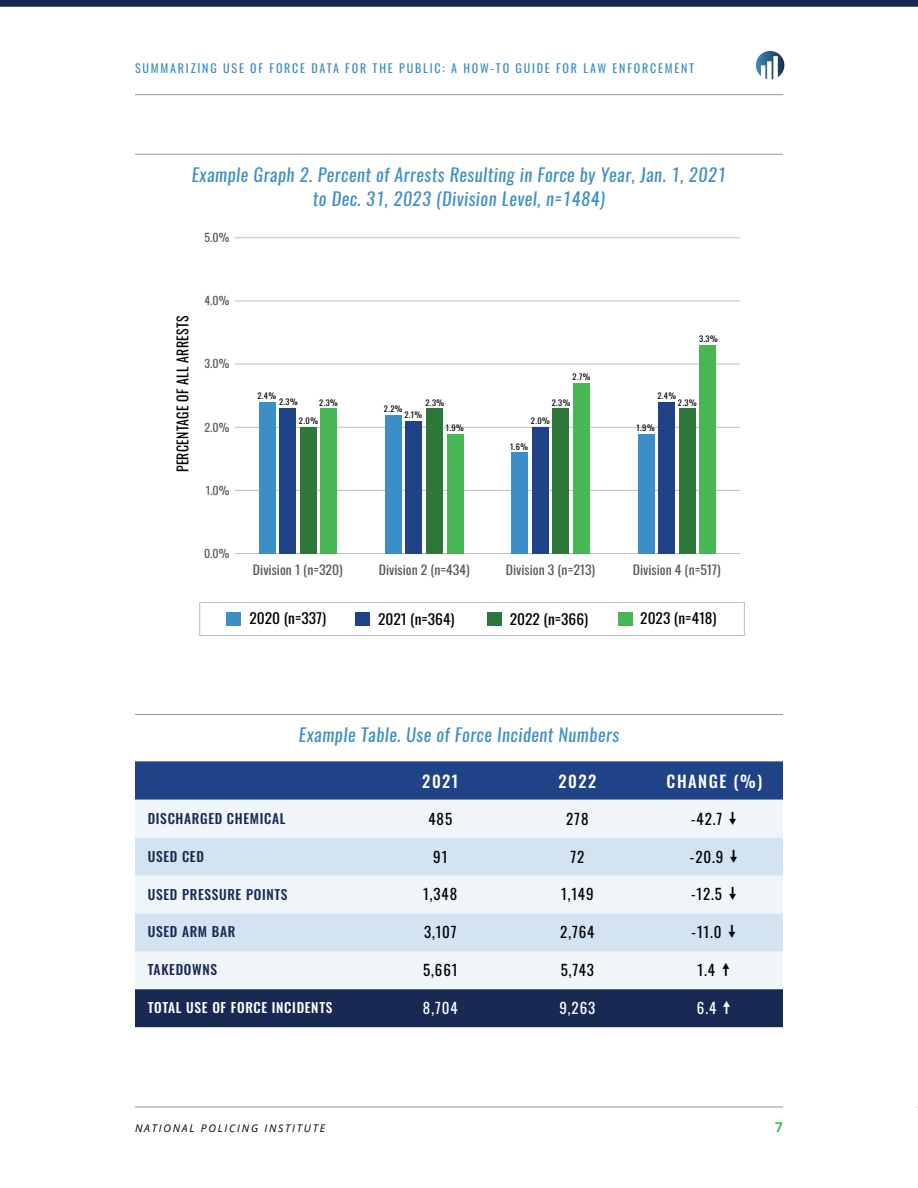
<style>
.page{position:relative;width:918px;height:1188px;background:#fff}
.page>*{position:absolute;margin:0;border:0;box-sizing:border-box;transform-origin:0 0}
.t1{font:italic 18px/24px "Oswald";letter-spacing:.03em;color:#3c8ec7;text-align:center}
.t2{font:500 16.5px "Oswald";letter-spacing:.09em;color:#fff}
.t3{font:15px "Oswald";letter-spacing:.06em;color:#000}
.t4{font:15px "Oswald";letter-spacing:.06em;color:#fff}
.t5{font:14.55px "Oswald";color:#000;scale:1.06 1}
.t6{font:14.55px "Oswald";letter-spacing:.025em;color:#000;scale:.94 1}
.t7{font:500 13.5px "Oswald";letter-spacing:.05em;color:#182a53}
.t8{font:500 13.5px "Oswald";letter-spacing:.05em;color:#fff}
.t9{font:700 13.5px "Open Sans";color:#46b753}
.t10{font:12.9px "Oswald";color:#58595b;scale:1.06 1}
.t11{font:12px "Oswald";letter-spacing:.15em;color:#3c8ec7}
.t12{font:11.25px "Oswald";color:#58595b;scale:1.06 1}
.t13{font:italic 10.5px "Open Sans";letter-spacing:.17em;color:#000}
.t14{font:8.1px "Oswald";color:#000;scale:1.06 1}
</style>
<div class="page">
<hr style="left:135px;top:1107px;width:648px;height:1px;background:#939598">
<svg style="left:0;top:0;width:918px;height:7px;background:#203159"></svg>
<hr style="left:135px;top:94px;width:648px;height:1px;background:#939598">
<svg style="left:756px;top:51px;width:28px;height:28px"></svg>
<hr style="left:235px;top:553px;width:505px;height:1px;background:#bcbec0">
<hr style="left:235px;top:490px;width:505px;height:1px;background:#bcbec0">
<hr style="left:235px;top:427px;width:505px;height:1px;background:#bcbec0">
<hr style="left:235px;top:364px;width:505px;height:1px;background:#bcbec0">
<hr style="left:235px;top:301px;width:505px;height:1px;background:#bcbec0">
<hr style="left:235px;top:238px;width:505px;height:1px;background:#bcbec0">
<div style="left:320px;top:408px;width:17px;height:146px;background:#46b753"></div>
<div style="left:447px;top:434px;width:16px;height:120px;background:#46b753"></div>
<div style="left:573px;top:383px;width:17px;height:171px;background:#46b753"></div>
<div style="left:699px;top:345px;width:17px;height:209px;background:#46b753"></div>
<div style="left:300px;top:427px;width:16px;height:127px;background:#2d773b"></div>
<div style="left:426px;top:408px;width:17px;height:146px;background:#2d773b"></div>
<div style="left:553px;top:408px;width:16px;height:146px;background:#2d773b"></div>
<div style="left:679px;top:408px;width:16px;height:146px;background:#2d773b"></div>
<div style="left:279px;top:408px;width:17px;height:146px;background:#204287"></div>
<div style="left:406px;top:421px;width:16px;height:133px;background:#204287"></div>
<div style="left:532px;top:427px;width:16px;height:127px;background:#204287"></div>
<div style="left:658px;top:402px;width:17px;height:152px;background:#204287"></div>
<div style="left:259px;top:402px;width:16px;height:152px;background:#3c8ec7"></div>
<div style="left:385px;top:415px;width:17px;height:139px;background:#3c8ec7"></div>
<div style="left:512px;top:453px;width:16px;height:101px;background:#3c8ec7"></div>
<div style="left:638px;top:434px;width:16px;height:120px;background:#3c8ec7"></div>
<div style="left:619px;top:612px;width:14px;height:14px;background:#46b753"></div>
<div style="left:488px;top:612px;width:14px;height:14px;background:#2d773b"></div>
<div style="left:355px;top:612px;width:15px;height:14px;background:#204287"></div>
<div style="left:226px;top:612px;width:15px;height:14px;background:#3c8ec7"></div>
<div style="left:200px;top:602px;width:545px;height:34px;border:1px solid #bcbec0"></div>
<hr style="left:135px;top:154px;width:648px;height:1px;background:#939598">
<hr style="left:135px;top:714px;width:648px;height:1px;background:#939598">
<div style="left:135px;top:761px;width:648px;height:39px;background:#204287"></div>
<div style="left:135px;top:800px;width:648px;height:189px;background:#f0f5fa"></div>
<svg style="left:135px;top:838px;width:648px;height:113px;fill:#d3e3f2"></svg>
<svg style="left:729px;top:811px;width:7px;height:14px"></svg>
<svg style="left:730px;top:849px;width:7px;height:14px"></svg>
<svg style="left:729px;top:887px;width:7px;height:13px"></svg>
<svg style="left:729px;top:925px;width:7px;height:13px"></svg>
<svg style="left:723px;top:963px;width:7px;height:13px"></svg>
<div style="left:135px;top:989px;width:648px;height:38px;background:#182a53"></div>
<p class="t11" style="left:135px;top:57px;width:561px">SUMMARIZING USE OF FORCE DATA FOR THE PUBLIC: A HOW-TO GUIDE FOR LAW ENFORCEMENT</p>
<p class="t1" style="left:192px;top:162px;width:536px">Example Graph 2. Percent of Arrests Resulting in Force by Year, Jan. 1, 2021 to Dec. 31, 2023 (Division Level, n=1484)</p>
<p class="t12" style="left:205px;top:228px;width:25px">5.0%</p>
<p class="t6" style="left:170px;top:472px;width:168px;rotate:-90deg">PERCENTAGE OF ALL ARRESTS</p>
<p class="t12" style="left:204px;top:291px;width:25px">4.0%</p>
<p class="t12" style="left:205px;top:354px;width:25px">3.0%</p>
<p class="t12" style="left:205px;top:417px;width:25px">2.0%</p>
<p class="t12" style="left:206px;top:480px;width:24px">1.0%</p>
<p class="t14" style="left:257px;top:389px;width:19px">2.4%</p>
<p class="t14" style="left:279px;top:395px;width:19px">2.3%</p>
<p class="t14" style="left:319px;top:395px;width:19px">2.3%</p>
<p class="t14" style="left:299px;top:414px;width:19px">2.0%</p>
<p class="t14" style="left:425px;top:395px;width:19px">2.3%</p>
<p class="t14" style="left:384px;top:402px;width:19px">2.2%</p>
<p class="t14" style="left:404px;top:408px;width:18px">2.1%</p>
<p class="t14" style="left:446px;top:420px;width:19px">1.9%</p>
<p class="t14" style="left:572px;top:370px;width:18px">2.7%</p>
<p class="t14" style="left:552px;top:395px;width:19px">2.3%</p>
<p class="t14" style="left:531px;top:414px;width:19px">2.0%</p>
<p class="t14" style="left:510px;top:440px;width:19px">1.6%</p>
<p class="t14" style="left:699px;top:332px;width:19px">3.3%</p>
<p class="t14" style="left:657px;top:389px;width:19px">2.4%</p>
<p class="t14" style="left:678px;top:395px;width:19px">2.3%</p>
<p class="t14" style="left:637px;top:420px;width:19px">1.9%</p>
<p class="t12" style="left:204px;top:543px;width:25px">0.0%</p>
<p class="t10" style="left:253px;top:558px;width:86px">Division 1 (n=320)</p>
<p class="t10" style="left:379px;top:558px;width:87px">Division 2 (n=434)</p>
<p class="t10" style="left:506px;top:558px;width:86px">Division 3 (n=213)</p>
<p class="t10" style="left:633px;top:558px;width:85px">Division 4 (n=517)</p>
<p class="t5" style="left:249px;top:605px;width:74px">2020 (n=337)</p>
<p class="t5" style="left:378px;top:606px;width:74px">2021 (n=364)</p>
<p class="t5" style="left:510px;top:606px;width:75px">2022 (n=366)</p>
<p class="t5" style="left:640px;top:606px;width:73px">2023 (n=418)</p>
<p class="t1" style="left:299px;top:723px;width:322px">Example Table. Use of Force Incident Numbers</p>
<p class="t2" style="left:422px;top:772px;width:37px">2021</p>
<p class="t2" style="left:558px;top:772px;width:39px">2022</p>
<p class="t2" style="left:667px;top:772px;width:97px">CHANGE (%)</p>
<p class="t7" style="left:148px;top:811px;width:139px">DISCHARGED CHEMICAL</p>
<p class="t3" style="left:428px;top:805px;width:25px">485</p>
<p class="t3" style="left:566px;top:805px;width:24px">278</p>
<p class="t3" style="left:691px;top:805px;width:33px">-42.7</p>
<p class="t7" style="left:148px;top:849px;width:58px">USED CED</p>
<p class="t3" style="left:433px;top:843px;width:16px">91</p>
<p class="t3" style="left:570px;top:843px;width:15px">72</p>
<p class="t3" style="left:690px;top:843px;width:35px">-20.9</p>
<p class="t7" style="left:148px;top:887px;width:141px">USED PRESSURE POINTS</p>
<p class="t3" style="left:423px;top:881px;width:35px">1,348</p>
<p class="t3" style="left:561px;top:881px;width:34px">1,149</p>
<p class="t3" style="left:691px;top:881px;width:32px">-12.5</p>
<p class="t7" style="left:148px;top:925px;width:89px">USED ARM BAR</p>
<p class="t3" style="left:424px;top:919px;width:34px">3,107</p>
<p class="t3" style="left:560px;top:919px;width:36px">2,764</p>
<p class="t3" style="left:692px;top:919px;width:32px">-11.0</p>
<p class="t7" style="left:148px;top:963px;width:71px">TAKEDOWNS</p>
<p class="t3" style="left:423px;top:957px;width:36px">5,661</p>
<p class="t3" style="left:561px;top:957px;width:35px">5,743</p>
<p class="t3" style="left:698px;top:957px;width:19px">1.4</p>
<p class="t8" style="left:148px;top:1001px;width:186px">TOTAL USE OF FORCE INCIDENTS</p>
<p class="t4" style="left:423px;top:995px;width:36px">8,704</p>
<p class="t4" style="left:559px;top:995px;width:37px">9,263</p>
<p class="t4" style="left:697px;top:995px;width:21px">6.4</p>
<p class="t13" style="left:135px;top:1121px;width:192px">NATIONAL POLICING INSTITUTE</p>
<p class="t9" style="left:775px;top:1117px;width:9px">7</p>
</div>
